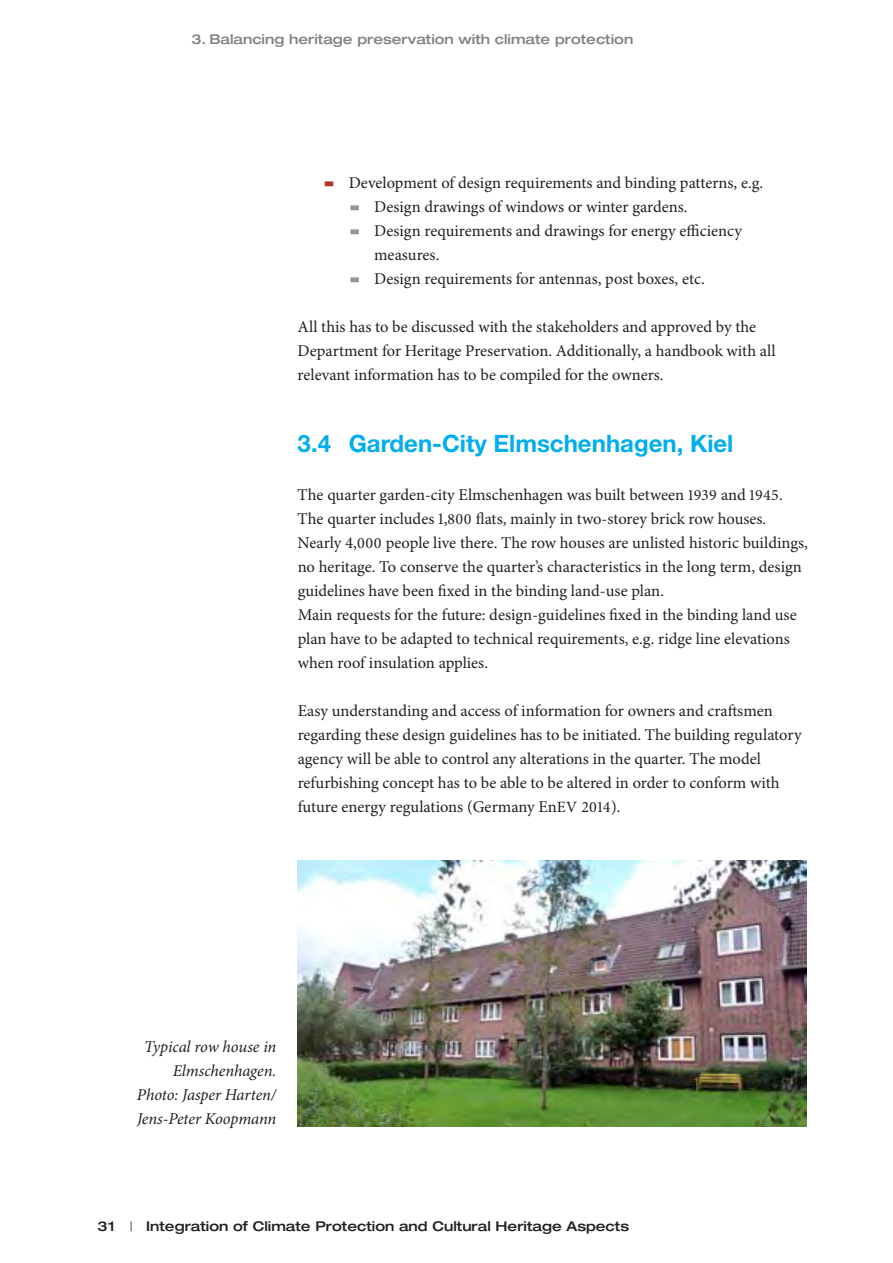
<style>
.page{position:relative;width:893px;height:1263px;background:#fff}
.page>*{position:absolute;margin:0;border:0;box-sizing:border-box;transform-origin:0 0}
.ueberschrift_2{font:700 24px "Helvetica Neue LT";color:#00aeef}
.absatz_ohne_leerzeil{font:16.5px/24px "Minion Pro";color:#231f20}
.absatz_spiegelstrich{font:16.5px/24px "Minion Pro";color:#231f20}
.absatz_mit_leerzeile{font:16.5px/24px "Minion Pro";letter-spacing:-.005em;color:#231f20}
.legende_rechts{font:italic 16.5px/24px "Minion Pro";letter-spacing:-.005em;color:#231f20;text-align:right}
.t1{font:500 expanded 13.5px "Helvetica Neue LT";color:#231f20}
.t2{font:500 expanded 13.5px "Helvetica Neue LT";color:#808285}
.s1{color:#b23428}
.s2{color:#939598}
.s3{font-size:15.75px}
.s4{color:#808285}
</style>
<div class="page">
<img style="left:298px;top:860px;width:508px;height:266px">
<p class="t2" style="left:191px;top:31px;width:443px">3. Balancing heritage preservation with climate protection</p>
<p class="absatz_spiegelstrich" style="left:323px;top:171px;width:442px"><span class="s1">■</span> Development of design requirements and binding patterns, e.g.</p>
<p class="absatz_spiegelstrich" style="left:349px;top:195px;width:340px"><span class="s2">■</span> Design drawings of windows or winter gardens.</p>
<p class="absatz_spiegelstrich" style="left:374px;top:219px;width:369px;text-indent:-26px"><span class="s2">■</span> Design requirements and drawings for energy efficiency measures.</p>
<p class="absatz_spiegelstrich" style="left:349px;top:267px;width:358px"><span class="s2">■</span> Design requirements for antennas, post boxes, etc.</p>
<p class="absatz_mit_leerzeile" style="left:298px;top:315px;width:479px">All this has to be discussed with the stakeholders and approved by the<br>Department for Heritage Preservation. Additionally, a handbook with all relevant information has to be compiled for the owners.</p>
<p class="ueberschrift_2" style="left:298px;top:429px;width:437px">3.4 Garden-City Elmschenhagen, Kiel</p>
<p class="absatz_ohne_leerzeil" style="left:298px;top:483px;width:512px">The quarter garden-city Elmschenhagen was built between <span class="s3">1939</span> and <span class="s3">1945</span>.<br>The quarter includes 1,<span class="s3">800</span> flats, mainly in two-storey brick row houses.<br>Nearly 4,<span class="s3">000</span> people live there. The row houses are unlisted historic buildings, no heritage. To conserve the quarter’s characteristics in the long term, design guidelines have been fixed in the binding land-use plan.</p>
<p class="absatz_ohne_leerzeil" style="left:298px;top:603px;width:501px">Main requests for the future: design-guidelines fixed in the binding land use plan have to be adapted to technical requirements, e.g. ridge line elevations when roof insulation applies.</p>
<p class="absatz_ohne_leerzeil" style="left:298px;top:699px;width:505px">Easy understanding and access of information for owners and craftsmen regarding these design guidelines has to be initiated. The building regulatory agency will be able to control any alterations in the quarter. The model refurbishing concept has to be able to be altered in order to conform with future energy regulations (Germany En<span class="s3">EV 2014</span>).</p>
<p class="legende_rechts" style="left:137px;top:1035px;width:141px">Typical row house in<br>Elmschenhagen.<br>Photo: Jasper Harten/<br>Jens-Peter Koopmann</p>
<p class="t1" style="left:97px;top:1217px;width:533px">31 <span class="s4">|</span> Integration of Climate Protection and Cultural Heritage Aspects</p>
</div>
